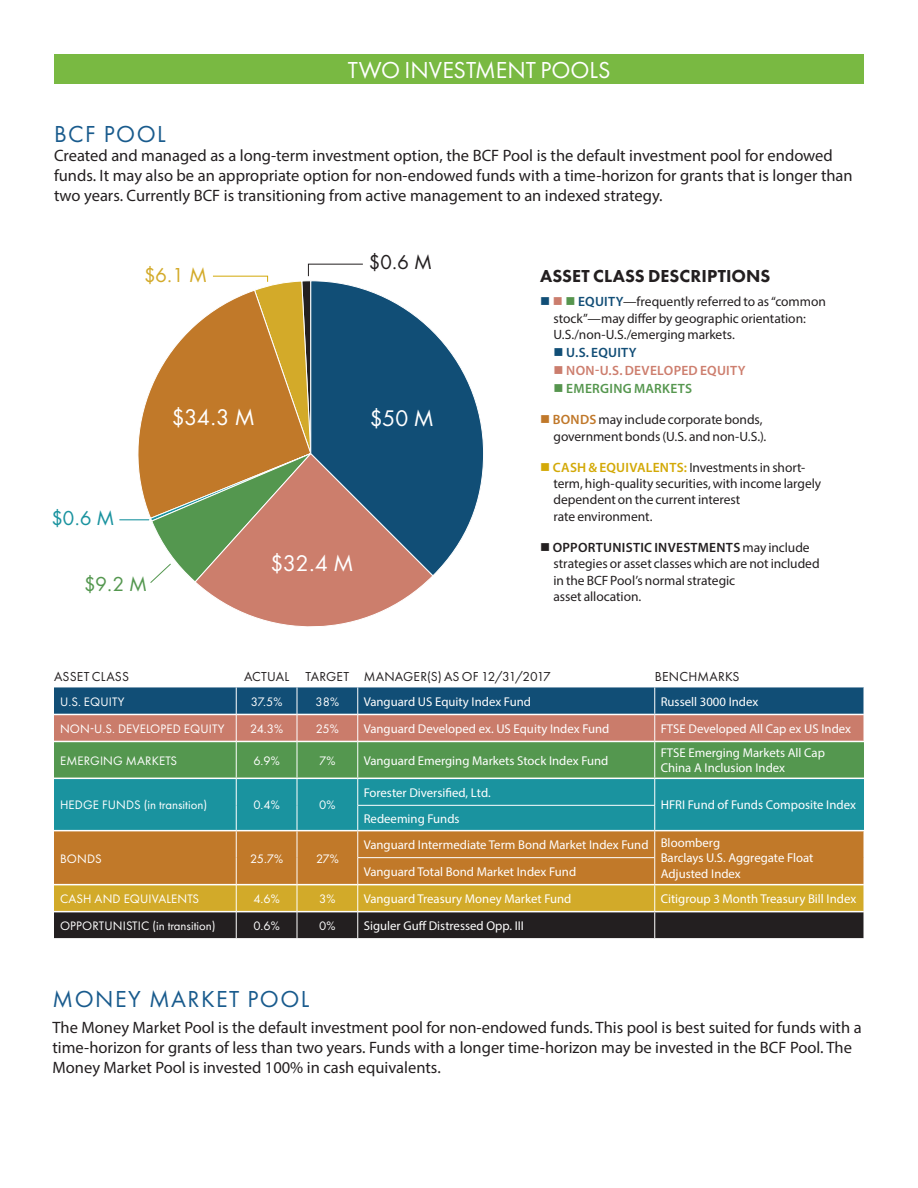
<style>
.page{position:relative;width:918px;height:1188px;background:#fff}
.page>*{position:absolute;margin:0;border:0;box-sizing:border-box;transform-origin:0 0}
.Subhead{font:24px "Futura PT";letter-spacing:.06em;color:#195b8d}
.a_head{font:24px "Futura PT";color:#fff}
.t1{font:20.7px "Futura LT";color:#fff}
.t2{font:18.6px "Futura LT";color:#54974f}
.t3{font:18.6px "Futura LT";color:#1a939f}
.t4{font:18.6px "Futura LT";color:#d3aa29}
.t5{font:18.6px "Futura LT";color:#231f20}
.b_head{font:800 18px "Futura PT";letter-spacing:.005em;color:#231f20}
.Subhead-2{font:16.5px/19.8px "Myriad Pro";color:#231f20}
.b_head-2{font:13.5px/16.2px "Myriad Pro";letter-spacing:-.005em;color:#231f20}
.b_head-3{font:13.5px "Futura PT";letter-spacing:.015em;color:#231f20}
.b_head-4{font:600 13.5px "Myriad Pro";letter-spacing:.02em;color:#cd7e6e}
.b_head-5{font:600 13.5px "Myriad Pro";letter-spacing:.02em;color:#56974f}
.b_head-6{font:600 13.5px "Myriad Pro";letter-spacing:.02em;color:#124e77}
.t6{font:12.75px/15.3px "Myriad Pro";color:#fff}
.t7{font:12.75px "Futura PT";letter-spacing:.01em;color:#fff}
.s1{color:#114e76}
.s2{color:#cb7d6d}
.s3{color:#56954e}
.s4{font-weight:600;color:#124e77}
.s5{color:#c0782a}
.s6{font-weight:600;color:#c0782a}
.s7{color:#d3a907}
.s8{font-weight:600;color:#d3a907}
.s9{font-weight:600}
</style>
<div class="page">
<svg style="left:54px;top:687px;width:810px;height:252px;background:#74805e"></svg>
<div style="left:54px;top:54px;width:810px;height:29px;background:#79b942"></div>
<svg style="left:138px;top:392px;width:12px;height:123px"></svg>
<svg style="left:197px;top:577px;width:234px;height:50px"></svg>
<svg style="left:363px;top:289px;width:121px;height:288px"></svg>
<hr style="left:119px;top:520px;width:30px;height:1px;background:#1a939f">
<svg style="left:150px;top:264px;width:213px;height:319px;background:#a88e68"></svg>
<p class="a_head" style="left:348px;top:55px;width:264px">TWO INVESTMENT POOLS</p>
<p class="Subhead" style="left:54px;top:119px;width:113px">BCF POOL</p>
<p class="Subhead-2" style="left:54px;top:146px;width:800px">Created and managed as a long-term investment option, the BCF Pool is the default investment pool for endowed funds. It may also be an appropriate option for non-endowed funds with a time-horizon for grants that is longer than two years. Currently BCF is transitioning from active management to an indexed strategy.</p>
<p class="t4" style="left:144px;top:263px;width:64px">$6.1 M</p>
<p class="t5" style="left:369px;top:250px;width:64px">$0.6 M</p>
<p class="t1" style="left:172px;top:404px;width:84px">$34.3 M</p>
<p class="t1" style="left:370px;top:405px;width:65px">$50 M</p>
<p class="t3" style="left:52px;top:506px;width:64px">$0.6 M</p>
<p class="t2" style="left:84px;top:572px;width:64px">$9.2 M</p>
<p class="t1" style="left:270px;top:550px;width:84px">$32.4 M</p>
<p class="b_head" style="left:540px;top:264px;width:232px">ASSET CLASS DESCRIPTIONS</p>
<p class="b_head-2" style="left:554px;top:294px;width:274px;text-indent:-14px"><span class="s1">■</span> <span class="s2">■</span> <span class="s3">■</span> <span class="s4">EQUITY</span>—frequently referred to as “common stock”—may differ by geographic orientation:<br>U.S./non-U.S./emerging markets.</p>
<p class="b_head-6" style="left:554px;top:344px;width:85px"><span class="s1">■</span> U.S. EQUITY</p>
<p class="b_head-4" style="left:554px;top:362px;width:194px"><span class="s2">■</span> NON-U.S. DEVELOPED EQUITY</p>
<p class="b_head-5" style="left:554px;top:380px;width:140px"><span class="s3">■</span> EMERGING MARKETS</p>
<p class="b_head-2" style="left:540px;top:412px;width:228px;text-align:right"><span class="s5">■</span> <span class="s6">BONDS</span> may include corporate bonds, government bonds (U.S. and non-U.S.).</p>
<p class="b_head-2" style="left:554px;top:459px;width:269px;text-indent:-14px"><span class="s7">■</span> <span class="s8">CASH &amp; EQUIVALENTS:</span> Investments in short&shy;term, high-quality securities, with income largely dependent on the current interest<br>rate environment.</p>
<p class="b_head-2" style="left:554px;top:539px;width:268px;text-indent:-14px">■ <span class="s9">OPPORTUNISTIC INVESTMENTS</span> may include strategies or asset classes which are not included in the BCF Pool’s normal strategic<br>asset allocation.</p>
<p class="b_head-3" style="left:54px;top:669px;width:77px">ASSET CLASS</p>
<p class="b_head-3" style="left:244px;top:669px;width:47px">ACTUAL</p>
<p class="b_head-3" style="left:305px;top:669px;width:45px">TARGET</p>
<p class="b_head-3" style="left:364px;top:669px;width:189px">MANAGER(S) AS OF 12/31/2017</p>
<p class="b_head-3" style="left:655px;top:669px;width:86px">BENCHMARKS</p>
<p class="t7" style="left:60px;top:694px;width:66px">U.S. EQUITY</p>
<p class="t7" style="left:251px;top:694px;width:33px">37.5%</p>
<p class="t7" style="left:316px;top:694px;width:25px">38%</p>
<p class="t6" style="left:364px;top:694px;width:169px">Vanguard US Equity Index Fund</p>
<p class="t6" style="left:661px;top:694px;width:99px">Russell 3000 Index</p>
<p class="t7" style="left:60px;top:721px;width:166px">NON-U.S. DEVELOPED EQUITY</p>
<p class="t7" style="left:250px;top:721px;width:35px">24.3%</p>
<p class="t7" style="left:316px;top:721px;width:25px">25%</p>
<p class="t6" style="left:364px;top:721px;width:247px">Vanguard Developed ex. US Equity Index Fund</p>
<p class="t6" style="left:661px;top:721px;width:192px">FTSE Developed All Cap ex US Index</p>
<p class="t7" style="left:60px;top:753px;width:119px">EMERGING MARKETS</p>
<p class="t7" style="left:253px;top:753px;width:28px">6.9%</p>
<p class="t7" style="left:319px;top:753px;width:18px">7%</p>
<p class="t6" style="left:364px;top:753px;width:246px">Vanguard Emerging Markets Stock Index Fund</p>
<p class="t6" style="left:661px;top:745px;width:166px">FTSE Emerging Markets All Cap<br>China A Inclusion Index</p>
<p class="t7" style="left:60px;top:798px;width:149px">HEDGE FUNDS (in transition)</p>
<p class="t7" style="left:253px;top:798px;width:28px">0.4%</p>
<p class="t7" style="left:319px;top:798px;width:18px">0%</p>
<p class="t6" style="left:364px;top:784px;width:129px">Forester Diversified, Ltd.</p>
<p class="t6" style="left:661px;top:797px;width:197px">HFRI Fund of Funds Composite Index</p>
<p class="t6" style="left:364px;top:811px;width:97px">Redeeming Funds</p>
<p class="t7" style="left:60px;top:851px;width:43px">BONDS</p>
<p class="t7" style="left:250px;top:851px;width:35px">25.7%</p>
<p class="t7" style="left:316px;top:851px;width:24px">27%</p>
<p class="t6" style="left:364px;top:837px;width:286px">Vanguard Intermediate Term Bond Market Index Fund</p>
<p class="t6" style="left:661px;top:835px;width:154px">Bloomberg<br>Barclays U.S. Aggregate Float</p>
<p class="t6" style="left:364px;top:864px;width:214px">Vanguard Total Bond Market Index Fund</p>
<p class="t6" style="left:661px;top:866px;width:82px">Adjusted Index</p>
<p class="t7" style="left:60px;top:891px;width:141px">CASH AND EQUIVALENTS</p>
<p class="t7" style="left:253px;top:891px;width:28px">4.6%</p>
<p class="t7" style="left:319px;top:891px;width:18px">3%</p>
<p class="t6" style="left:364px;top:891px;width:209px">Vanguard Treasury Money Market Fund</p>
<p class="t6" style="left:661px;top:891px;width:197px">Citigroup 3 Month Treasury Bill Index</p>
<p class="t7" style="left:60px;top:918px;width:157px">OPPORTUNISTIC (in transition)</p>
<p class="t7" style="left:253px;top:918px;width:28px">0.6%</p>
<p class="t7" style="left:319px;top:918px;width:18px">0%</p>
<p class="t6" style="left:364px;top:918px;width:162px">Siguler Guff Distressed Opp. III</p>
<p class="Subhead" style="left:53px;top:984px;width:258px">MONEY MARKET POOL</p>
<p class="Subhead-2" style="left:52px;top:1018px;width:811px">The Money Market Pool is the default investment pool for non-endowed funds. This pool is best suited for funds with a time-horizon for grants of less than two years. Funds with a longer time-horizon may be invested in the BCF Pool. The<br>Money Market Pool is invested 100% in cash equivalents.</p>
</div>
